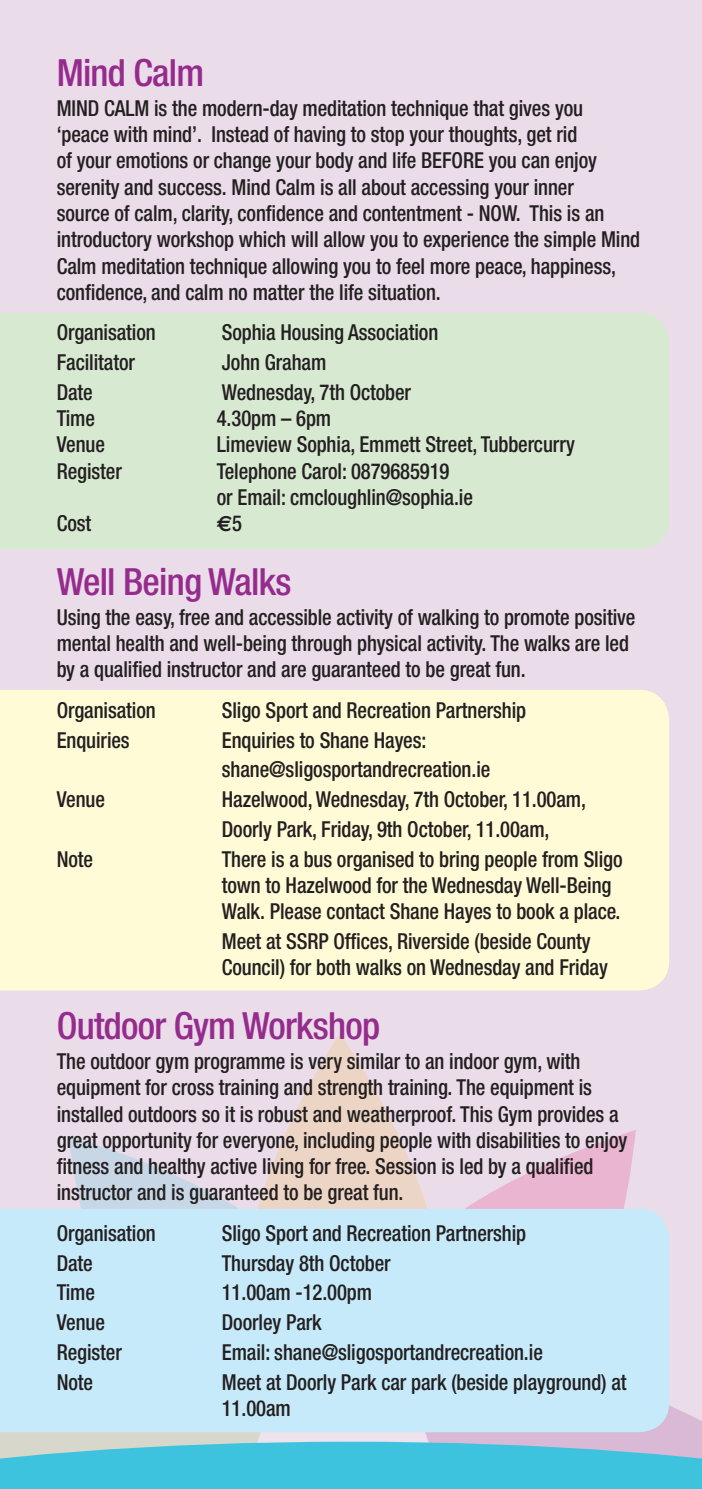
<style>
.page{position:relative;width:702px;height:1489px;background:#fff}
.page>*{position:absolute;margin:0;border:0;box-sizing:border-box;transform-origin:0 0}
.t1{font:500 condensed 37.5px "Helvetica Neue";letter-spacing:-.02em;color:#952c8d}
.t2{font:500 condensed 22px/26.2px "Helvetica Neue";letter-spacing:-.005em;color:#231f20;scale:.94 1}
.t3{font:700 22px "Euro Sans";color:#231f20;scale:.94 1}
.s1{font-family:"Helvetica Neue";font-weight:500;font-stretch:condensed}
</style>
<div class="page">
<div style="left:0;top:0;width:702px;height:1488px;background:#eadce9"></div>
<svg style="left:68px;top:1136px;width:169px;height:72px;fill:#c8d7e6"></svg>
<svg style="left:466px;top:1130px;width:169px;height:78px;fill:#eab5d0"></svg>
<svg style="left:258px;top:1033px;width:169px;height:175px;fill:#edd5c5"></svg>
<svg style="left:0;top:1405px;width:702px;height:83px;background:#6cc6dc"></svg>
<div style="left:0;top:313px;width:669px;height:236px;background:#d8e9d2"></div>
<div style="left:0;top:690px;width:669px;height:300px;background:#fffbd6"></div>
<div style="left:0;top:1208px;width:669px;height:223px;background:#c6eafa"></div>
<h1 class="t1" style="left:57px;top:50px;width:149px">Mind Calm</h1>
<p class="t2" style="left:57px;top:95px;width:622px">MIND CALM is the modern-day meditation technique that gives you ‘peace with mind’. Instead of having to stop your thoughts, get rid<br>of your emotions or change your body and life BEFORE you can enjoy serenity and success. Mind Calm is all about accessing your inner<br>source of calm, clarity, confidence and contentment - NOW. This is an introductory workshop which will allow you to experience the simple Mind Calm meditation technique allowing you to feel more peace, happiness, confidence, and calm no matter the life situation.</p>
<p class="t2" style="left:57px;top:319px;width:107px">Organisation</p>
<p class="t2" style="left:222px;top:319px;width:232px">Sophia Housing Association</p>
<p class="t2" style="left:57px;top:349px;width:85px">Facilitator</p>
<p class="t2" style="left:222px;top:349px;width:113px">John Graham</p>
<p class="t2" style="left:57px;top:378px;width:40px">Date</p>
<p class="t2" style="left:222px;top:378px;width:203px">Wednesday, 7th October</p>
<p class="t2" style="left:57px;top:405px;width:42px">Time</p>
<p class="t2" style="left:217px;top:405px;width:123px">4.30pm – 6pm</p>
<p class="t2" style="left:57px;top:431px;width:53px">Venue</p>
<p class="t2" style="left:217px;top:431px;width:382px">Limeview Sophia, Emmett Street, Tubbercurry</p>
<p class="t2" style="left:57px;top:457px;width:71px">Register</p>
<p class="t2" style="left:217px;top:457px;width:274px">Telephone Carol: 0879685919<br>or Email: cmcloughlin@sophia.ie</p>
<p class="t2" style="left:57px;top:510px;width:38px">Cost</p>
<p class="t3" style="left:217px;top:510px;width:28px">e<span class="s1">5</span></p>
<h1 class="t1" style="left:57px;top:559px;width:236px">Well Being Walks</h1>
<p class="t2" style="left:57px;top:603px;width:617px">Using the easy, free and accessible activity of walking to promote positive mental health and well-being through physical activity. The walks are led by a qualified instructor and are guaranteed to be great fun.</p>
<p class="t2" style="left:57px;top:696px;width:107px">Organisation</p>
<p class="t2" style="left:222px;top:696px;width:325px">Sligo Sport and Recreation Partnership</p>
<p class="t2" style="left:57px;top:726px;width:79px">Enquiries</p>
<p class="t2" style="left:222px;top:724px;width:287px;line-height:29.8px">Enquiries to Shane Hayes: shane@sligosportandrecreation.ie</p>
<p class="t2" style="left:57px;top:786px;width:53px">Venue</p>
<p class="t2" style="left:222px;top:784px;width:389px;line-height:29.8px">Hazelwood, Wednesday, 7th October, 11.00am,<br>Doorly Park, Friday, 9th October, 11.00am,</p>
<p class="t2" style="left:57px;top:845px;width:40px">Note</p>
<p class="t2" style="left:222px;top:845px;width:428px">There is a bus organised to bring people from Sligo town to Hazelwood for the Wednesday Well-Being<br>Walk. Please contact Shane Hayes to book a place.</p>
<p class="t2" style="left:222px;top:927px;width:412px">Meet at SSRP Offices, Riverside (beside County<br>Council) for both walks on Wednesday and Friday</p>
<h1 class="t1" style="left:57px;top:1003px;width:325px">Outdoor Gym Workshop</h1>
<p class="t2" style="left:57px;top:1047px;width:608px">The outdoor gym programme is very similar to an indoor gym, with equipment for cross training and strength training. The equipment is installed outdoors so it is robust and weatherproof. This Gym provides a great opportunity for everyone, including people with disabilities to enjoy fitness and healthy active living for free. Session is led by a qualified instructor and is guaranteed to be great fun.</p>
<p class="t2" style="left:57px;top:1219px;width:107px">Organisation</p>
<p class="t2" style="left:222px;top:1219px;width:325px">Sligo Sport and Recreation Partnership</p>
<p class="t2" style="left:57px;top:1249px;width:40px">Date</p>
<p class="t2" style="left:222px;top:1249px;width:181px">Thursday 8th October</p>
<p class="t2" style="left:57px;top:1278px;width:42px">Time</p>
<p class="t2" style="left:222px;top:1278px;width:161px">11.00am -12.00pm</p>
<p class="t2" style="left:57px;top:1308px;width:53px">Venue</p>
<p class="t2" style="left:222px;top:1308px;width:108px">Doorley Park</p>
<p class="t2" style="left:57px;top:1338px;width:71px">Register</p>
<p class="t2" style="left:222px;top:1338px;width:343px">Email: shane@sligosportandrecreation.ie</p>
<p class="t2" style="left:57px;top:1368px;width:40px">Note</p>
<p class="t2" style="left:222px;top:1368px;width:432px">Meet at Doorly Park car park (beside playground) at<br>11.00am</p>
</div>
